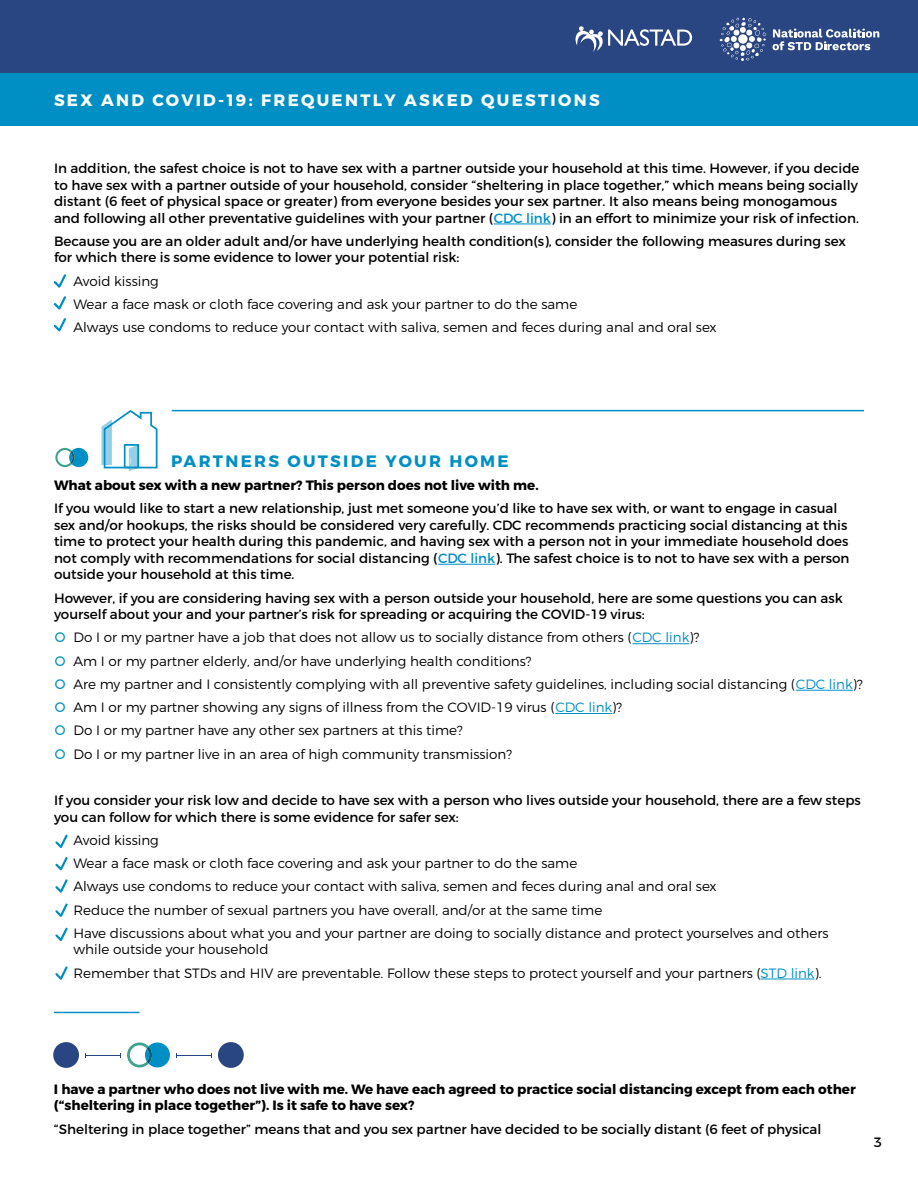
<style>
.page{position:relative;width:918px;height:1188px;background:#fff}
.page>*{position:absolute;margin:0;border:0;box-sizing:border-box;transform-origin:0 0}
.t1{font:700 16.5px "Montserrat";letter-spacing:.14em;color:#fff}
.t2{font:700 16.5px "Montserrat";letter-spacing:.14em;color:#008fc4}
.t3{font:13.5px/16.5px "Montserrat";color:#000}
.t4{font:300 13.5px/16.5px "Montserrat";color:#000}
.t5{font:700 13.5px/16.5px "Montserrat";color:#000}
.s1{color:#008fc4}
</style>
<div class="page">
<div style="left:0;top:0;width:918px;height:73px;background:#294582"></div>
<svg style="left:575px;top:26px;width:117px;height:26px"></svg>
<svg style="left:720px;top:18px;width:46px;height:43px"></svg>
<svg style="left:773px;top:29px;width:106px;height:21px"></svg>
<hr style="left:494px;top:224px;width:57px;height:1px;background:#008fc4">
<svg style="left:53px;top:274px;width:13px;height:58px"></svg>
<div style="left:0;top:73px;width:918px;height:52px;background:#008fc4"></div>
<hr style="left:438px;top:564px;width:57px;height:1px;background:#008fc4">
<hr style="left:632px;top:643px;width:57px;height:1px;background:#008fc4">
<hr style="left:796px;top:690px;width:57px;height:1px;background:#008fc4">
<hr style="left:555px;top:713px;width:57px;height:1px;background:#008fc4">
<hr style="left:761px;top:979px;width:54px;height:1px;background:#008fc4">
<svg style="left:55px;top:834px;width:13px;height:59px"></svg>
<svg style="left:55px;top:903px;width:13px;height:14px"></svg>
<svg style="left:55px;top:927px;width:13px;height:14px"></svg>
<svg style="left:55px;top:966px;width:13px;height:14px"></svg>
<hr style="left:54px;top:1012px;width:86px;height:1px;background:#008fc4">
<hr style="left:172px;top:410px;width:692px;height:1px;background:#008fc4">
<svg style="left:55px;top:448px;width:33px;height:19px"></svg>
<svg style="left:101px;top:410px;width:57px;height:61px"></svg>
<svg style="left:127px;top:1043px;width:43px;height:24px"></svg>
<div style="left:218px;top:1042px;width:26px;height:26px;background:#294582;border-radius:50%"></div>
<div style="left:53px;top:1042px;width:26px;height:26px;background:#294582;border-radius:50%"></div>
<hr style="left:176px;top:1055px;width:36px;height:1px;background:#294582">
<hr style="left:85px;top:1055px;width:36px;height:1px;background:#294582">
<p class="t1" style="left:54px;top:90px;width:547px">SEX AND COVID-19: FREQUENTLY ASKED QUESTIONS</p>
<p class="t3" style="left:54px;top:160px;width:807px">In addition, the safest choice is not to have sex with a partner outside your household at this time. However, if you decide to have sex with a partner outside of your household, consider “sheltering in place together,” which means being socially distant (6 feet of physical space or greater) from everyone besides your sex partner. It also means being monogamous and following all other preventative guidelines with your partner (<span class="s1">CDC link</span>) in an effort to minimize your risk of infection.</p>
<p class="t3" style="left:54px;top:233px;width:793px">Because you are an older adult and/or have underlying health condition(s), consider the following measures during sex for which there is some evidence to lower your potential risk:</p>
<p class="t4" style="left:73px;top:272px;width:87px">Avoid kissing</p>
<p class="t4" style="left:73px;top:296px;width:505px">Wear a face mask or cloth face covering and ask your partner to do the same</p>
<p class="t4" style="left:73px;top:319px;width:645px">Always use condoms to reduce your contact with saliva, semen and feces during anal and oral sex</p>
<p class="t2" style="left:171px;top:451px;width:339px">PARTNERS OUTSIDE YOUR HOME</p>
<p class="t5" style="left:54px;top:477px;width:486px">What about sex with a new partner? This person does not live with me.</p>
<p class="t3" style="left:54px;top:500px;width:797px">If you would like to start a new relationship, just met someone you’d like to have sex with, or want to engage in casual sex and/or hookups, the risks should be considered very carefully. CDC recommends practicing social distancing at this time to protect your health during this pandemic, and having sex with a person not in your immediate household does not comply with recommendations for social distancing (<span class="s1">CDC link</span>). The safest choice is to not to have sex with a person outside your household at this time.</p>
<p class="t3" style="left:54px;top:590px;width:790px">However, if you are considering having sex with a person outside your household, here are some questions you can ask yourself about your and your partner’s risk for spreading or acquiring the COVID-19 virus:</p>
<p class="t4" style="left:74px;top:629px;width:627px">Do I or my partner have a job that does not allow us to socially distance from others (<span class="s1">CDC link</span>)?</p>
<p class="t4" style="left:74px;top:652px;width:460px">Am I or my partner elderly, and/or have underlying health conditions?</p>
<p class="t4" style="left:74px;top:676px;width:791px">Are my partner and I consistently complying with all preventive safety guidelines, including social distancing (<span class="s1">CDC link</span>)?</p>
<p class="t4" style="left:74px;top:699px;width:550px">Am I or my partner showing any signs of illness from the COVID-19 virus (<span class="s1">CDC link</span>)?</p>
<p class="t4" style="left:74px;top:722px;width:391px">Do I or my partner have any other sex partners at this time?</p>
<p class="t4" style="left:74px;top:745px;width:440px">Do I or my partner live in an area of high community transmission?</p>
<p class="t3" style="left:54px;top:792px;width:808px">If you consider your risk low and decide to have sex with a person who lives outside your household, there are a few steps you can follow for which there is some evidence for safer sex:</p>
<p class="t4" style="left:74px;top:832px;width:87px">Avoid kissing</p>
<p class="t4" style="left:74px;top:855px;width:505px">Wear a face mask or cloth face covering and ask your partner to do the same</p>
<p class="t4" style="left:74px;top:878px;width:645px">Always use condoms to reduce your contact with saliva, semen and feces during anal and oral sex</p>
<p class="t4" style="left:74px;top:901px;width:530px">Reduce the number of sexual partners you have overall, and/or at the same time</p>
<p class="t4" style="left:74px;top:925px;width:757px">Have discussions about what you and your partner are doing to socially distance and protect yourselves and others while outside your household</p>
<p class="t4" style="left:74px;top:964px;width:750px">Remember that STDs and HIV are preventable. Follow these steps to protect yourself and your partners (<span class="s1">STD link</span>).</p>
<p class="t5" style="left:54px;top:1081px;width:803px">I have a partner who does not live with me. We have each agreed to practice social distancing except from each other (“sheltering in place together”). Is it safe to have sex?</p>
<p class="t3" style="left:54px;top:1121px;width:769px">“Sheltering in place together” means that and you sex partner have decided to be socially distant (6 feet of physical</p>
<p class="t3" style="left:874px;top:1134px;width:10px">3</p>
</div>
